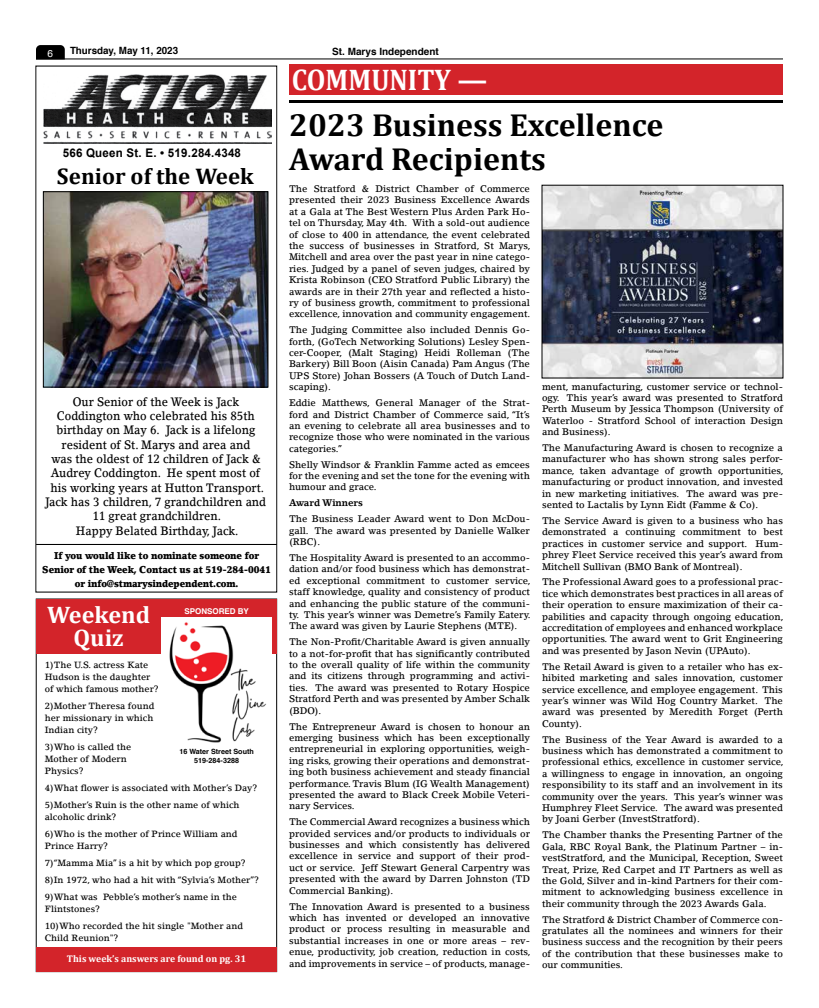
<style>
.page{position:relative;width:819px;height:1008px;background:#fff}
.page>*{position:absolute;margin:0;border:0;box-sizing:border-box;transform-origin:0 0}
.t1{font:700 32px/34px "Cambria";color:#000}
.t2{font:700 30px "Cambria";color:#fff;scale:.9 1}
.t3{font:700 24px/23px "Cambria";color:#fff;text-align:center}
.t4{font:700 22.7px "Cambria";color:#000}
.t5{font:500 12.1px/14.4px "Lino Letter Std";color:#000;text-align:center;scale:.91 1}
.t6{font:700 11.9px "Arial";letter-spacing:.02em;color:#000}
.t7{font:700 10px "Helvetica";color:#000}
.t8{font:10px "Helvetica";color:#fff}
.t9{font:900 9.8px/14.2px "Lino Letter Std";letter-spacing:-.01em;color:#000;text-align:center;scale:.92 1}
.t10{font:700 9.7px "Cambria";color:#fff}
.t11{font:500 9.5px/11.4px "Lino Letter Std";color:#000;text-align:justify}
.t12{font:700 9.5px "Lino Letter Std";color:#000}
.t13{font:500 9px/12px "Lino Letter Std";color:#000}
.t14{font:700 8px "Helvetica";color:#fff}
.t15{font:700 7.2px/8.6px "Helvetica";color:#000;text-align:center}
</style>
<div class="page">
<svg style="left:36px;top:45px;width:29px;height:13px"></svg>
<hr style="left:36px;top:58px;width:747px;height:1px;background:#000">
<div style="left:289px;top:64px;width:494px;height:31px;background:#d3242a"></div>
<hr style="left:289px;top:100px;width:494px;height:3px;background:#000">
<hr style="left:36px;top:544px;width:241px;height:1px;background:#000">
<img style="left:43px;top:75px;width:229px;height:68px">
<div style="left:36px;top:599px;width:240px;height:54px;background:#d3242a"></div>
<div style="left:36px;top:947px;width:241px;height:25px;background:#d3242a"></div>
<img style="left:162px;top:618px;width:110px;height:125px">
<img style="left:45px;top:193px;width:221px;height:192px">
<div style="left:43px;top:191px;width:225px;height:196px;border:1px solid #000"></div>
<img style="left:544px;top:187px;width:237px;height:189px">
<div style="left:542px;top:185px;width:241px;height:193px;border:1px solid #000"></div>
<p class="t8" style="left:48px;top:46px;width:7px">6</p>
<p class="t7" style="left:70px;top:43px;width:110px">Thursday, May 11, 2023</p>
<p class="t7" style="left:332px;top:44px;width:108px">St. Marys Independent</p>
<h2 class="t2" style="left:292px;top:59px;width:219px">COMMUNITY —</h2>
<p class="t6" style="left:63px;top:145px;width:180px">566 Queen St. E. • 519.284.4348</p>
<h3 class="t4" style="left:57px;top:160px;width:198px">Senior of the Week</h3>
<p class="t5" style="left:45px;top:394px;width:245px">Our Senior of the Week is Jack Coddington who celebrated his 85th birthday on May 6. Jack is a lifelong resident of St. Marys and area and<br>was the oldest of 12 children of Jack &amp; Audrey Coddington. He spent most of his working years at Hutton Transport.<br>Jack has 3 children, 7 grandchildren and 11 great grandchildren.<br>Happy Belated Birthday, Jack.</p>
<p class="t9" style="left:42px;top:548px;width:250px">If you would like to nominate someone for<br>Senior of the Week, Contact us at 519-284-0041 or info@stmarysindependent.com.</p>
<h3 class="t3" style="left:47px;top:602px;width:104px">Weekend<br>Quiz</h3>
<p class="t14" style="left:184px;top:604px;width:66px">SPONSORED BY</p>
<p class="t13" style="left:45px;top:659px;width:116px">1)The U.S. actress Kate<br>Hudson is the daughter of which famous mother?</p>
<p class="t13" style="left:45px;top:700px;width:111px;text-align:justify">2)Mother Theresa found her missionary in which Indian city?</p>
<p class="t13" style="left:45px;top:741px;width:88px">3)Who is called the<br>Mother of Modern<br>Physics?</p>
<p class="t13" style="left:45px;top:779px;width:214px;line-height:17px">4)What flower is associated with Mother’s Day?<br>5)Mother’s Ruin is the other name of which</p>
<p class="t13" style="left:45px;top:808px;width:194px;line-height:17px">alcoholic drink?<br>6)Who is the mother of Prince William and</p>
<p class="t13" style="left:45px;top:837px;width:216px;line-height:17px">Prince Harry?<br>7)“Mamma Mia” is a hit by which pop group?<br>8)In 1972, who had a hit with “Sylvia’s Mother”?<br>9)What was Pebble’s mother’s name in the</p>
<p class="t13" style="left:45px;top:900px;width:200px;line-height:17px">Flintstones?<br>10)Who recorded the hit single "Mother and</p>
<p class="t13" style="left:45px;top:932px;width:75px">Child Reunion"?</p>
<p class="t15" style="left:179px;top:748px;width:76px">16 Water Street South<br>519-284-3288</p>
<p class="t10" style="left:67px;top:952px;width:181px">This week’s answers are found on pg. 31</p>
<h1 class="t1" style="left:289px;top:107px;width:376px">2023 Business Excellence<br>Award Recipients</h1>
<p class="t11" style="left:289px;top:183px;width:243px">The Stratford &amp; District Chamber of Commerce presented their 2023 Business Excellence Awards at a Gala at The Best Western Plus Arden Park Ho&shy;tel on Thursday, May 4th. With a sold-out audience of close to 400 in attendance, the event celebrated the success of businesses in Stratford, St Marys, Mitchell and area over the past year in nine catego&shy;ries. Judged by a panel of seven judges, chaired by Krista Robinson (CEO Stratford Public Library) the awards are in their 27th year and reflected a histo&shy;ry of business growth, commitment to professional excellence, innovation and community engagement.</p>
<p class="t11" style="left:289px;top:324px;width:243px">The Judging Committee also included Dennis Go&shy;forth, (GoTech Networking Solutions) Lesley Spen&shy;cer-Cooper, (Malt Staging) Heidi Rolleman (The Barkery) Bill Boon (Aisin Canada) Pam Angus (The UPS Store) Johan Bossers (A Touch of Dutch Land&shy;scaping).</p>
<p class="t11" style="left:289px;top:397px;width:243px">Eddie Matthews, General Manager of the Strat&shy;ford and District Chamber of Commerce said, “It’s an evening to celebrate all area businesses and to recognize those who were nominated in the various categories.”</p>
<p class="t11" style="left:289px;top:459px;width:242px">Shelly Windsor &amp; Franklin Famme acted as emcees for the evening and set the tone for the evening with humour and grace.</p>
<p class="t12" style="left:289px;top:497px;width:76px">Award Winners</p>
<p class="t11" style="left:289px;top:513px;width:242px">The Business Leader Award went to Don McDou&shy;gall. The award was presented by Danielle Walker (RBC).</p>
<p class="t11" style="left:289px;top:552px;width:243px">The Hospitality Award is presented to an accommo&shy;dation and/or food business which has demonstrat&shy;ed exceptional commitment to customer service, staff knowledge, quality and consistency of product and enhancing the public stature of the communi&shy;ty. This year’s winner was Demetre’s Family Eatery.<br>The award was given by Laurie Stephens (MTE).</p>
<p class="t11" style="left:289px;top:636px;width:243px">The Non-Profit/Charitable Award is given annually to a not-for-profit that has significantly contributed to the overall quality of life within the community and its citizens through programming and activi&shy;ties. The award was presented to Rotary Hospice Stratford Perth and was presented by Amber Schalk (BDO).</p>
<p class="t11" style="left:289px;top:721px;width:243px">The Entrepreneur Award is chosen to honour an emerging business which has been exceptionally entrepreneurial in exploring opportunities, weigh&shy;ing risks, growing their operations and demonstrat&shy;ing both business achievement and steady financial performance. Travis Blum (IG Wealth Management) presented the award to Black Creek Mobile Veteri&shy;nary Services.</p>
<p class="t11" style="left:289px;top:816px;width:243px">The Commercial Award recognizes a business which provided services and/or products to individuals or businesses and which consistently has delivered excellence in service and support of their prod&shy;uct or service. Jeff Stewart General Carpentry was presented with the award by Darren Johnston (TD Commercial Banking).</p>
<p class="t11" style="left:289px;top:901px;width:243px">The Innovation Award is presented to a business which has invented or developed an innovative product or process resulting in measurable and substantial increases in one or more areas – rev&shy;enue, productivity, job creation, reduction in costs, and improvements in service – of products, manage-</p>
<p class="t11" style="left:542px;top:380px;width:243px">ment, manufacturing, customer service or technol&shy;ogy. This year’s award was presented to Stratford Perth Museum by Jessica Thompson (University of Waterloo - Stratford School of interaction Design and Business).</p>
<p class="t11" style="left:542px;top:442px;width:243px">The Manufacturing Award is chosen to recognize a manufacturer who has shown strong sales perfor&shy;mance, taken advantage of growth opportunities, manufacturing or product innovation, and invested in new marketing initiatives. The award was pre&shy;sented to Lactalis by Lynn Eidt (Famme &amp; Co).</p>
<p class="t11" style="left:542px;top:515px;width:243px">The Service Award is given to a business who has demonstrated a continuing commitment to best practices in customer service and support. Hum&shy;phrey Fleet Service received this year’s award from Mitchell Sullivan (BMO Bank of Montreal).</p>
<p class="t11" style="left:542px;top:576px;width:243px">The Professional Award goes to a professional prac&shy;tice which demonstrates best practices in all areas of their operation to ensure maximization of their ca&shy;pabilities and capacity through ongoing education, accreditation of employees and enhanced workplace opportunities. The award went to Grit Engineering and was presented by Jason Nevin (UPAuto).</p>
<p class="t11" style="left:542px;top:661px;width:243px">The Retail Award is given to a retailer who has ex&shy;hibited marketing and sales innovation, customer service excellence, and employee engagement. This year’s winner was Wild Hog Country Market. The award was presented by Meredith Forget (Perth County).</p>
<p class="t11" style="left:542px;top:734px;width:243px">The Business of the Year Award is awarded to a business which has demonstrated a commitment to professional ethics, excellence in customer service, a willingness to engage in innovation, an ongoing responsibility to its staff and an involvement in its community over the years. This year’s winner was Humphrey Fleet Service. The award was presented by Joani Gerber (InvestStratford).</p>
<p class="t11" style="left:542px;top:829px;width:243px">The Chamber thanks the Presenting Partner of the Gala, RBC Royal Bank, the Platinum Partner – in&shy;vestStratford, and the Municipal, Reception, Sweet Treat, Prize, Red Carpet and IT Partners as well as the Gold, Silver and in-kind Partners for their com&shy;mitment to acknowledging business excellence in their community through the 2023 Awards Gala.</p>
<p class="t11" style="left:542px;top:914px;width:243px">The Stratford &amp; District Chamber of Commerce con&shy;gratulates all the nominees and winners for their business success and the recognition by their peers of the contribution that these businesses make to our communities.</p>
</div>
